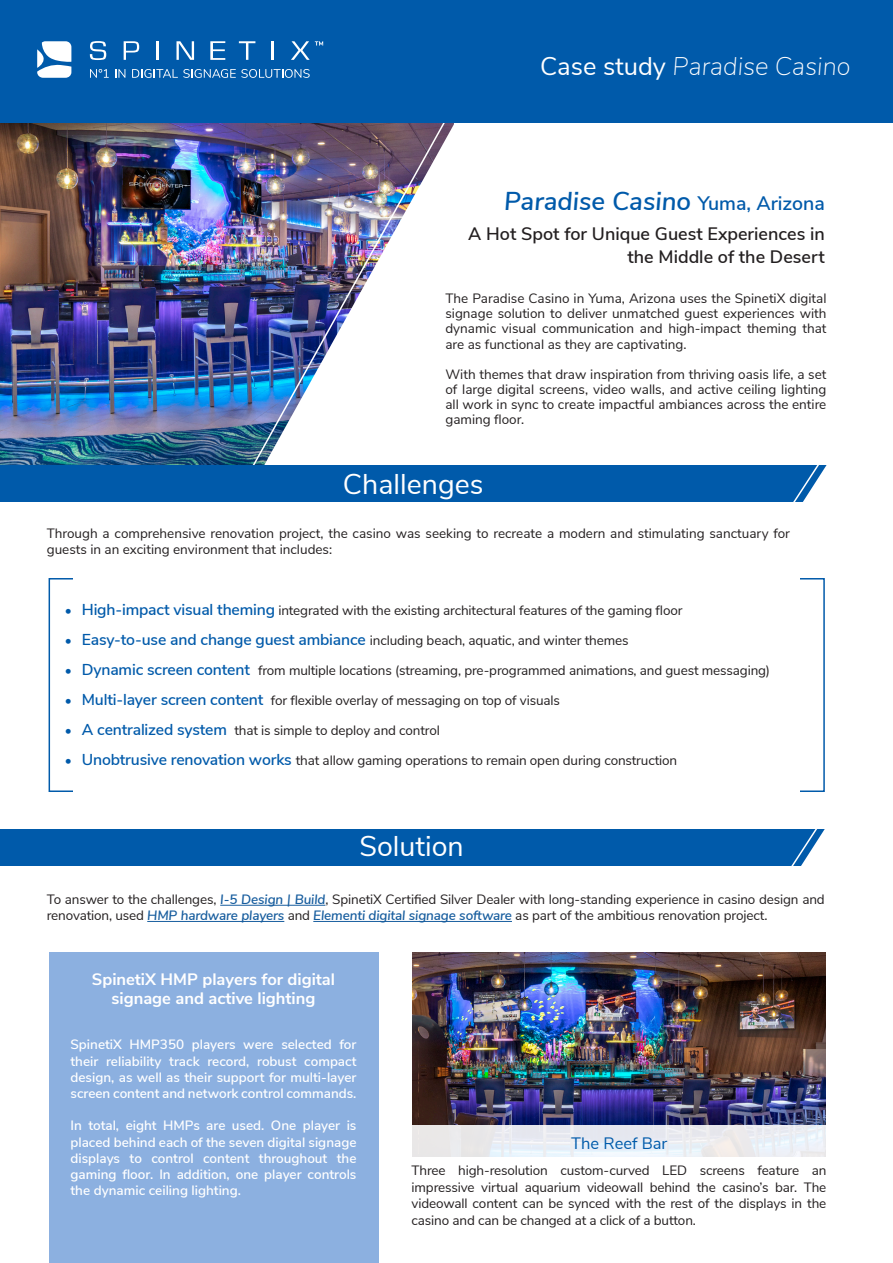
<style>
.page{position:relative;width:893px;height:1263px;background:#fff}
.page>*{position:absolute;margin:0;border:0;box-sizing:border-box;transform-origin:0 0}
.t1{font:28.5px "Nunito Sans";color:#fff}
.t2{font:italic 600 25.8px "Nunito Sans";color:#005aaa}
.t3{font:italic 200 25.5px "Nunito Sans";color:#fff}
.t4{font:600 18px "Nunito Sans";color:#231f20}
.t5{font:700 16.5px/19.8px "Nunito Sans";color:#fff;text-align:center}
.t6{font:16.5px "Nunito Sans";color:#005aaa}
.t7{font:13.5px/15.5px "Nunito Sans";letter-spacing:-.01em;color:#231f20;text-align:justify}
.t8{font:600 13.5px/16.2px "Nunito Sans";color:#fff;text-align:justify}
.s1{font-weight:400;font-style:normal}
.s2{font-style:normal;font-size:19.5px}
.s3{color:#005aaa}
.s4{font-weight:600;font-size:15.75px;color:#005aaa}
.s5{font-weight:600;font-style:italic;color:#175d9e}
</style>
<div class="page">
<img style="left:0;top:123px;width:239px;height:342px">
<img style="left:239px;top:123px;width:215px;height:342px">
<div style="left:0;top:0;width:893px;height:123px;background:#005aaa"></div>
<svg style="left:90px;top:69px;width:19px;height:9px"></svg>
<svg style="left:115px;top:69px;width:10px;height:9px"></svg>
<svg style="left:132px;top:69px;width:178px;height:9px"></svg>
<svg style="left:90px;top:41px;width:16px;height:19px"></svg>
<svg style="left:124px;top:41px;width:15px;height:19px"></svg>
<svg style="left:176px;top:41px;width:18px;height:19px"></svg>
<svg style="left:210px;top:41px;width:15px;height:19px"></svg>
<svg style="left:239px;top:41px;width:16px;height:19px"></svg>
<hr style="left:156px;top:41px;width:3px;height:19px;background:#fff">
<svg style="left:272px;top:41px;width:2px;height:19px"></svg>
<svg style="left:291px;top:41px;width:32px;height:19px"></svg>
<svg style="left:37px;top:41px;width:34px;height:37px"></svg>
<div style="left:0;top:465px;width:840px;height:37px;background:#005aaa"></div>
<svg style="left:793px;top:465px;width:47px;height:37px"></svg>
<div style="left:0;top:829px;width:839px;height:37px;background:#005aaa"></div>
<svg style="left:791px;top:708px;width:48px;height:158px"></svg>
<div style="left:49px;top:953px;width:329px;height:310px;background:#8cb0e0"></div>
<hr style="left:220px;top:905px;width:105px;height:1px;background:#175d9e">
<hr style="left:147px;top:921px;width:137px;height:1px;background:#175d9e">
<hr style="left:313px;top:921px;width:199px;height:1px;background:#175d9e">
<img style="left:413px;top:953px;width:413px;height:172px">
<svg style="left:412px;top:1125px;width:414px;height:32px;background:#e9ecf1"></svg>
<p class="t3" style="left:540px;top:47px;width:312px"><span class="s1">Case study</span> Paradise Casino</p>
<p class="t2" style="left:504px;top:183px;width:322px">Paradise Casino <span class="s2">Yuma, Arizona</span></p>
<p class="t4" style="left:468px;top:221px;width:358px">A Hot Spot for Unique Guest Experiences in</p>
<p class="t4" style="left:627px;top:243px;width:199px">the Middle of the Desert</p>
<p class="t7" style="left:445px;top:289px;width:382px">The Paradise Casino in Yuma, Arizona uses the SpinetiX digital signage solution to deliver unmatched guest experiences with dynamic visual communication and high-impact theming that are as functional as they are captivating.</p>
<p class="t7" style="left:445px;top:366px;width:382px;line-height:15px">With themes that draw inspiration from thriving oasis life, a set of large digital screens, video walls, and active ceiling lighting all work in sync to create impactful ambiances across the entire gaming floor.</p>
<p class="t1" style="left:343px;top:463px;width:142px">Challenges</p>
<p class="t7" style="left:47px;top:524px;width:745px;line-height:16.2px">Through a comprehensive renovation project, the casino was seeking to recreate a modern and stimulating sanctuary for guests in an exciting environment that includes:</p>
<p class="t7" style="left:65px;top:602px;width:619px"><span class="s3">•</span> <span class="s4">High-impact visual theming</span> integrated with the existing architectural features of the gaming floor</p>
<p class="t7" style="left:65px;top:632px;width:565px"><span class="s3">•</span> <span class="s4">Easy-to-use and change guest ambiance</span> including beach, aquatic, and winter themes</p>
<p class="t7" style="left:65px;top:662px;width:707px"><span class="s3">•</span> <span class="s4">Dynamic screen content</span> from multiple locations (streaming, pre-programmed animations, and guest messaging)</p>
<p class="t7" style="left:65px;top:692px;width:497px"><span class="s3">•</span> <span class="s4">Multi-layer screen content</span> for flexible overlay of messaging on top of visuals</p>
<p class="t7" style="left:65px;top:722px;width:377px"><span class="s3">•</span> <span class="s4">A centralized system</span> that is simple to deploy and control</p>
<p class="t7" style="left:65px;top:752px;width:614px"><span class="s3">•</span> <span class="s4">Unobtrusive renovation works</span> that allow gaming operations to remain open during construction</p>
<p class="t1" style="left:359px;top:826px;width:106px">Solution</p>
<p class="t7" style="left:47px;top:890px;width:779px;line-height:16.2px">To answer to the challenges, <span class="s5">I-5 Design | Build</span>, SpinetiX Certified Silver Dealer with long-standing experience in casino design and renovation, used <span class="s5">HMP hardware players</span> and <span class="s5">Elementi digital signage software</span> as part of the ambitious renovation project.</p>
<p class="t5" style="left:92px;top:968px;width:245px">SpinetiX HMP players for digital signage and active lighting</p>
<p class="t8" style="left:71px;top:1036px;width:287px">SpinetiX HMP350 players were selected for their reliability track record, robust compact design, as well as their support for multi-layer screen content and network control commands.</p>
<p class="t8" style="left:71px;top:1117px;width:287px">In total, eight HMPs are used. One player is placed behind each of the seven digital signage displays to control content throughout the gaming floor. In addition, one player controls the dynamic ceiling lighting.</p>
<p class="t6" style="left:571px;top:1131px;width:98px">The Reef Bar</p>
<p class="t7" style="left:412px;top:1161px;width:416px;line-height:16.5px">Three high-resolution custom-curved LED screens feature an impressive virtual aquarium videowall behind the casino’s bar. The videowall content can be synced with the rest of the displays in the casino and can be changed at a click of a button.</p>
</div>
